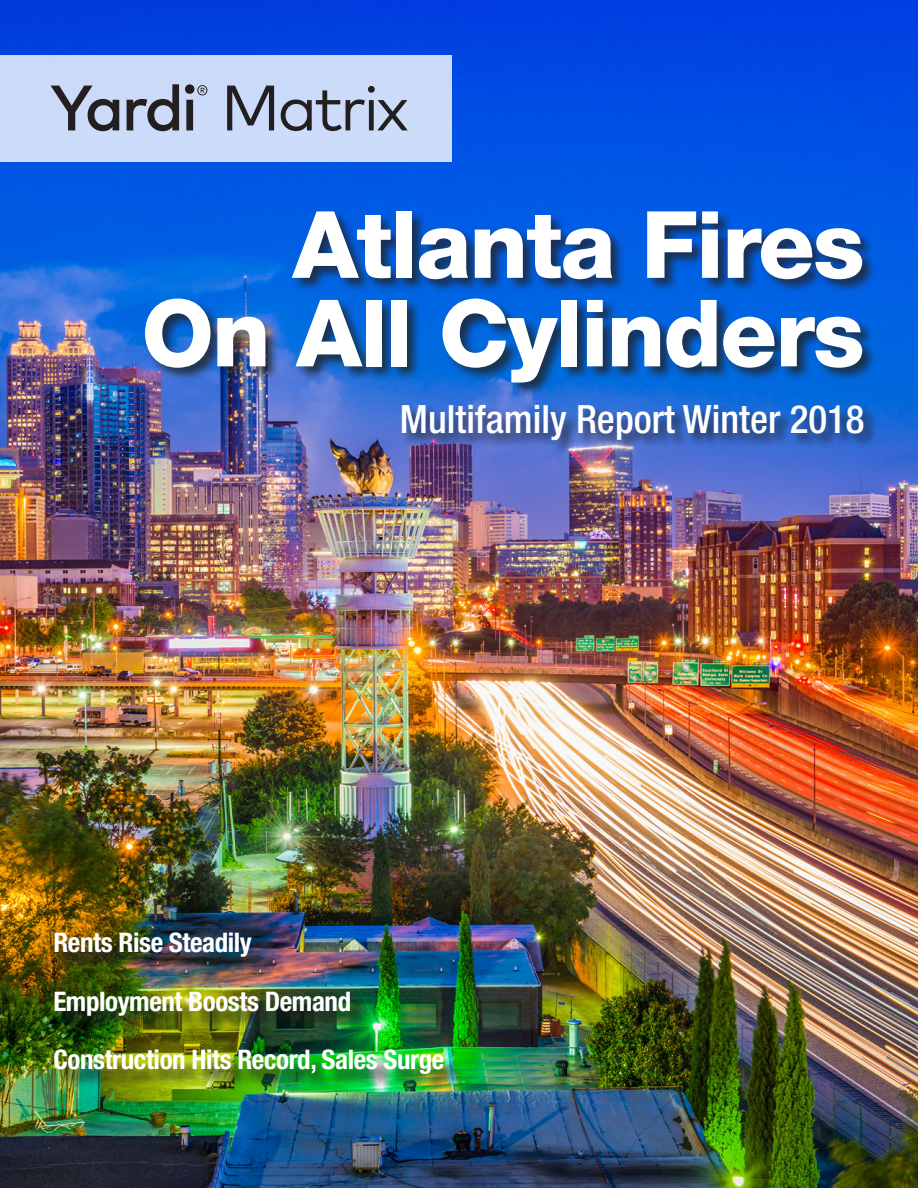
<style>
.page{position:relative;width:918px;height:1188px;background:#fff}
.page>*{position:absolute;margin:0;border:0;box-sizing:border-box;transform-origin:0 0}
.t1{font:800 93px/88.5px "Helvetica Neue LT Std";letter-spacing:-.02em;color:#fff;text-align:right}
.t2{font:500 condensed 39px "Helvetica Neue LT Std";color:#fff}
.t3{font:700 condensed 27px "Helvetica Neue LT Std";letter-spacing:-.015em;color:#fff}
</style>
<div class="page">
<img style="left:0;top:0;width:918px;height:1188px">
<div style="left:0;top:55px;width:452px;height:107px;background:#ccdbf9"></div>
<div style="left:57px;top:935px;width:406px;height:158px;background:#231f20;opacity:.75"></div>
<div style="left:144px;top:210px;width:735px;height:246px;background:#231f20;opacity:.75"></div>
<svg style="left:51px;top:86px;width:68px;height:45px"></svg>
<svg style="left:127px;top:84px;width:52px;height:47px"></svg>
<svg style="left:185px;top:84px;width:22px;height:46px"></svg>
<svg style="left:227px;top:86px;width:47px;height:44px"></svg>
<svg style="left:281px;top:86px;width:127px;height:45px"></svg>
<p class="t1" style="left:142px;top:200px;width:725px">Atlanta Fires<br>On All Cylinders</p>
<p class="t2" style="left:400px;top:396px;width:466px">Multifamily Report Winter 2018</p>
<p class="t3" style="left:53px;top:926px;width:200px">Rents Rise Steadily</p>
<p class="t3" style="left:53px;top:985px;width:299px">Employment Boosts Demand</p>
<p class="t3" style="left:53px;top:1043px;width:393px">Construction Hits Record, Sales Surge</p>
</div>
